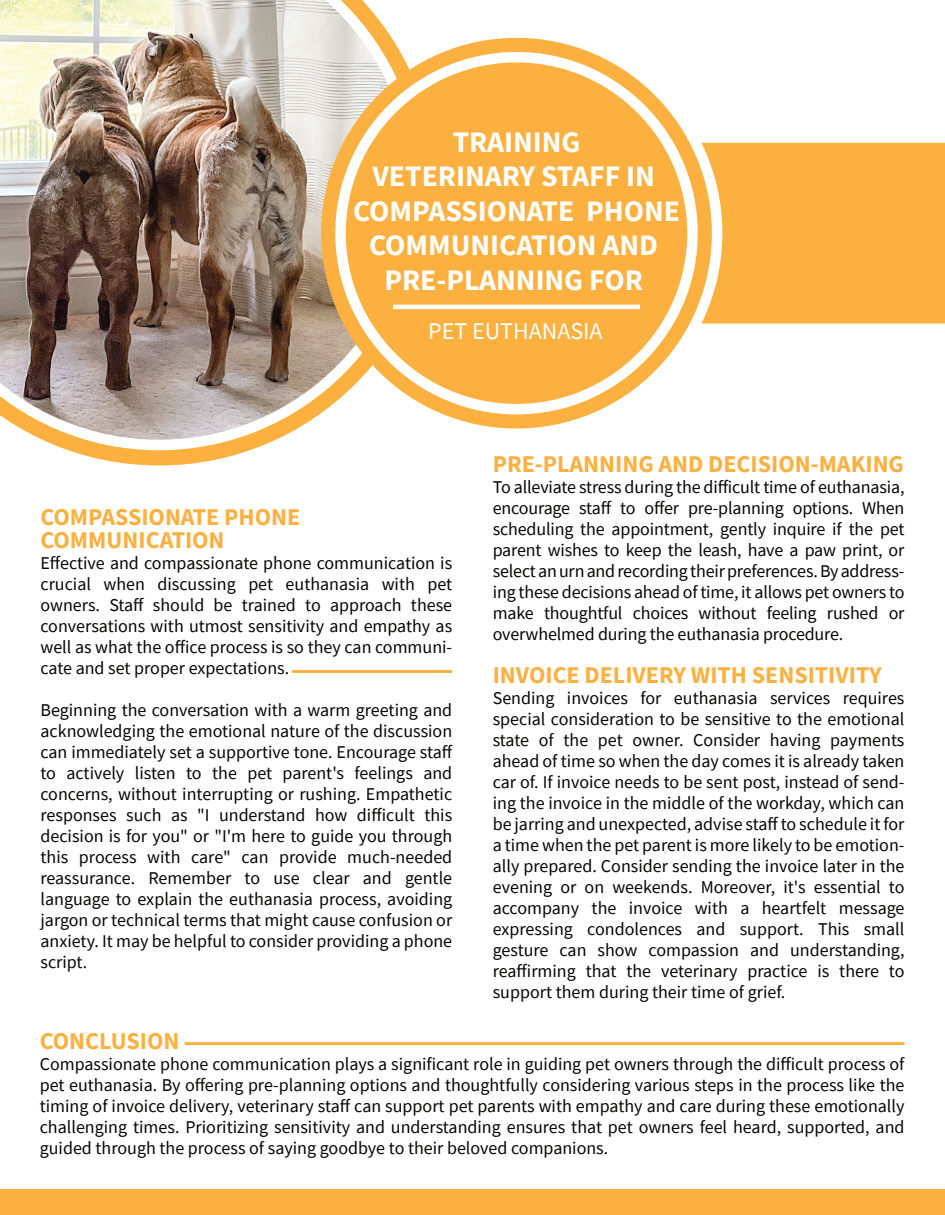
<style>
.page{position:relative;width:945px;height:1215px;background:#fff}
.page>*{position:absolute;margin:0;border:0;box-sizing:border-box;transform-origin:0 0}
.t1{font:700 29.7px/34.5px "Source Sans Pro";color:#fff;text-align:center}
.t2{font:700 24px/22.5px "Source Sans Pro";color:#fbb03f}
.t3{font:24px "Source Sans Pro";color:#fff}
.t4{font:18px/21px "Source Sans Pro";color:#050504;text-align:justify}
</style>
<div class="page">
<div style="left:701px;top:143px;width:244px;height:181px;background:#fbb03f"></div>
<svg style="left:68px;top:55px;width:368px;height:410px"></svg>
<img style="left:0;top:0;width:421px;height:450px">
<svg style="left:321px;top:38px;width:391px;height:391px;fill:#fbb03f"></svg>
<div style="left:341px;top:57px;width:352px;height:352px;background:#fbb03f;border-radius:50%"></div>
<div style="left:335px;top:52px;width:363px;height:362px;border:10px solid #fff;border-radius:50%"></div>
<hr style="left:292px;top:670px;width:160px;height:3px;background:#fbb03f">
<div style="left:0;top:1189px;width:945px;height:26px;background:#fbb03f"></div>
<hr style="left:393px;top:305px;width:247px;height:4px;background:#fff">
<hr style="left:185px;top:1042px;width:719px;height:3px;background:#fbb03f">
<h1 class="t1" style="left:353px;top:124px;width:328px">TRAINING<br>VETERINARY STAFF IN<br>COMPASSIONATE PHONE<br>COMMUNICATION AND<br>PRE-PLANNING FOR</h1>
<h2 class="t3" style="left:428px;top:316px;width:176px">PET EUTHANASIA</h2>
<h2 class="t2" style="left:40px;top:506px;width:261px">COMPASSIONATE PHONE<br>COMMUNICATION</h2>
<p class="t4" style="left:40px;top:552px;width:413px">Effective and compassionate phone communication is crucial when discussing pet euthanasia with pet owners. Staff should be trained to approach these conversations with utmost sensitivity and empathy as well as what the office process is so they can communi&shy;cate and set proper expectations.</p>
<p class="t4" style="left:40px;top:699px;width:414px">Beginning the conversation with a warm greeting and acknowledging the emotional nature of the discussion can immediately set a supportive tone. Encourage staff to actively listen to the pet parent's feelings and concerns, without interrupting or rushing. Empathetic responses such as "I understand how difficult this decision is for you" or "I'm here to guide you through this process with care" can provide much-needed reassurance. Remember to use clear and gentle language to explain the euthanasia process, avoiding jargon or technical terms that might cause confusion or anxiety. It may be helpful to consider providing a phone script.</p>
<h2 class="t2" style="left:493px;top:452px;width:413px">PRE-PLANNING AND DECISION-MAKING</h2>
<p class="t4" style="left:493px;top:476px;width:413px">To alleviate stress during the difficult time of euthanasia, encourage staff to offer pre-planning options. When scheduling the appointment, gently inquire if the pet parent wishes to keep the leash, have a paw print, or select an urn and recording their preferences. By address&shy;ing these decisions ahead of time, it allows pet owners to make thoughtful choices without feeling rushed or overwhelmed during the euthanasia procedure.</p>
<h2 class="t2" style="left:493px;top:664px;width:390px">INVOICE DELIVERY WITH SENSITIVITY</h2>
<p class="t4" style="left:493px;top:688px;width:413px">Sending invoices for euthanasia services requires special consideration to be sensitive to the emotional state of the pet owner. Consider having payments ahead of time so when the day comes it is already taken car of. If invoice needs to be sent post, instead of send&shy;ing the invoice in the middle of the workday, which can be jarring and unexpected, advise staff to schedule it for a time when the pet parent is more likely to be emotion&shy;ally prepared. Consider sending the invoice later in the evening or on weekends. Moreover, it's essential to accompany the invoice with a heartfelt message expressing condolences and support. This small gesture can show compassion and understanding, reaffirming that the veterinary practice is there to support them during their time of grief.</p>
<h2 class="t2" style="left:40px;top:1030px;width:141px">CONCLUSION</h2>
<p class="t4" style="left:40px;top:1054px;width:866px">Compassionate phone communication plays a significant role in guiding pet owners through the difficult process of pet euthanasia. By offering pre-planning options and thoughtfully considering various steps in the process like the timing of invoice delivery, veterinary staff can support pet parents with empathy and care during these emotionally challenging times. Prioritizing sensitivity and understanding ensures that pet owners feel heard, supported, and guided through the process of saying goodbye to their beloved companions.</p>
</div>
